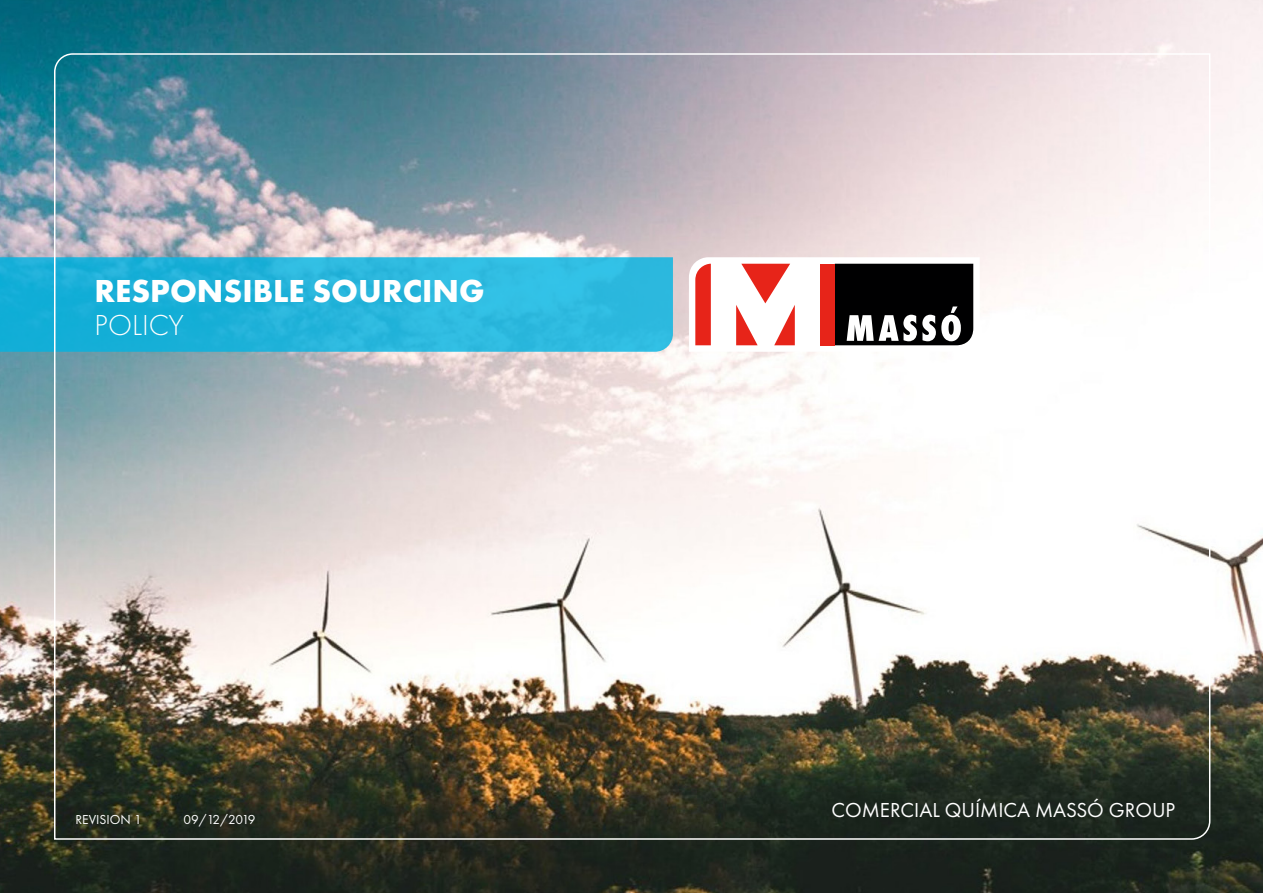
<style>
.page{position:relative;width:1263px;height:893px;background:#fff}
.page>*{position:absolute;margin:0;border:0;box-sizing:border-box;transform-origin:0 0}
.t1{font:700 33px "Futura PT";color:#fff}
.t2{font:300 30px "Futura PT";color:#fff}
.t3{font:21px "Futura PT";color:#fff}
.t4{font:13.5px "Futura PT";color:#fff}
</style>
<div class="page">
<img style="left:0;top:0;width:1263px;height:893px">
<svg style="left:0;top:257px;width:53px;height:95px;background:#15aed7"></svg>
<img style="left:53px;top:53px;width:1158px;height:787px">
<p class="t1" style="left:95px;top:269px;width:391px">RESPONSIBLE SOURCING</p>
<p class="t2" style="left:95px;top:308px;width:91px">POLICY</p>
<p class="t4" style="left:75px;top:811px;width:68px">REVISION 1</p>
<p class="t4" style="left:183px;top:811px;width:74px">09/12/2019</p>
<p class="t3" style="left:831px;top:798px;width:345px">COMERCIAL QUÍMICA MASSÓ GROUP</p>
</div>
